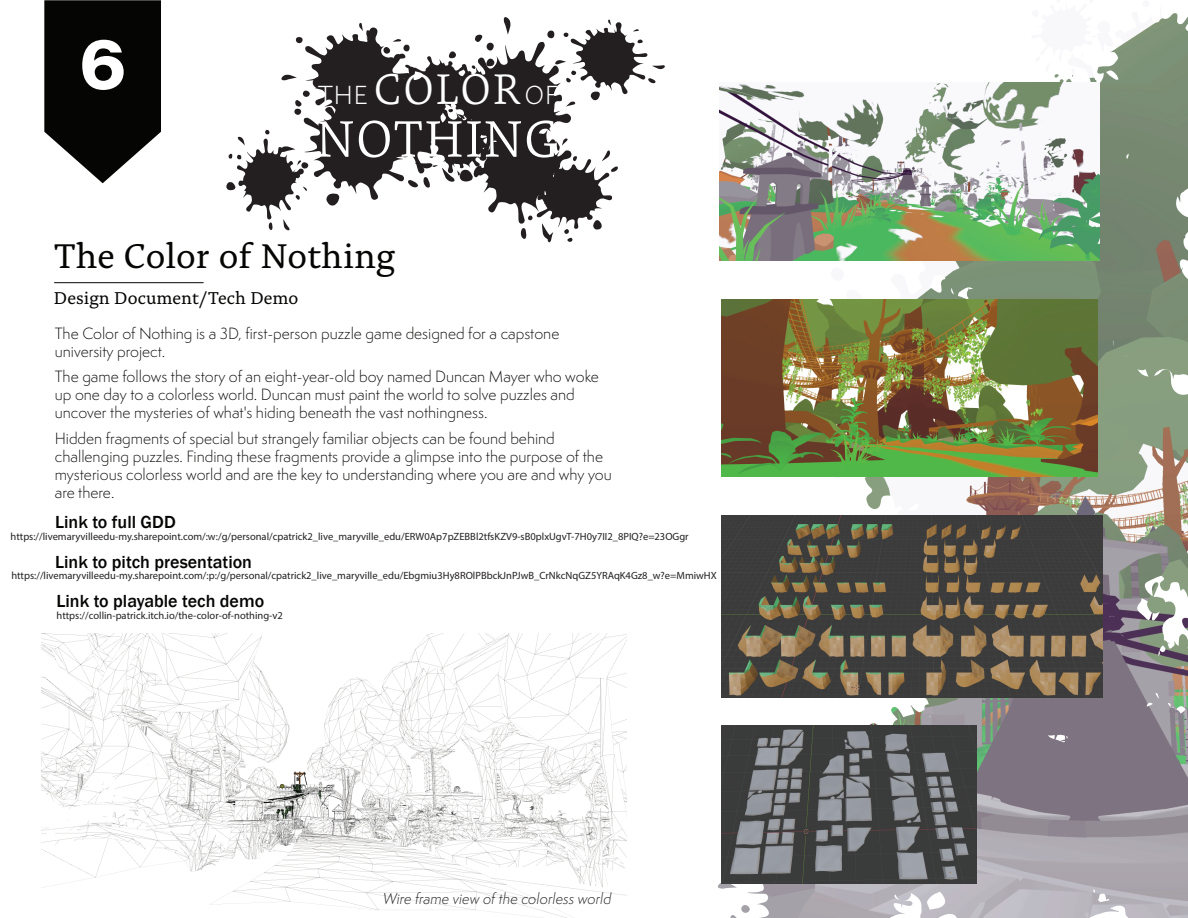
<style>
.page{position:relative;width:1188px;height:918px;background:#fff}
.page>*{position:absolute;margin:0;border:0;box-sizing:border-box;transform-origin:0 0}
.t1{font:700 72px "Acumin Pro Wide";color:#fff}
.t2{font:36px "Alda OTCEV";color:#050504}
.t3{font:500 18px/38.5px "Franklin Gothic";color:#050504}
.t4{font:18px "Alda OTCEV";color:#050504}
.t5{font:300 15px/18px "Semplicita Pro";color:#050504}
.t6{font:italic 300 14.4px "Semplicita Pro";color:#211e1e}
.t7{font:10.5px "Myriad Pro";color:#231f20}
</style>
<div class="page">
<img style="left:103px;top:13px;width:1085px;height:905px">
<svg style="left:226px;top:17px;width:439px;height:225px"></svg>
<svg style="left:44px;top:0;width:117px;height:183px;background:#282827"></svg>
<img style="left:41px;top:633px;width:590px;height:285px">
<img style="left:721px;top:726px;width:256px;height:157px">
<img style="left:721px;top:516px;width:382px;height:181px">
<img style="left:719px;top:82px;width:380px;height:179px">
<img style="left:721px;top:299px;width:376px;height:177px">
<hr style="left:54px;top:282px;width:149px;height:1px;background:#050504">
<h1 class="t1" style="left:79px;top:11px;width:49px">6</h1>
<h2 class="t2" style="left:53px;top:230px;width:344px">The Color of Nothing</h2>
<p class="t4" style="left:54px;top:285px;width:246px">Design Document/Tech Demo</p>
<p class="t5" style="left:55px;top:324px;width:506px">The Color of Nothing is a 3D, first-person puzzle game designed for a capstone university project.</p>
<p class="t5" style="left:55px;top:368px;width:546px">The game follows the story of an eight-year-old boy named Duncan Mayer who woke up one day to a colorless world. Duncan must paint the world to solve puzzles and uncover the mysteries of what's hiding beneath the vast nothingness.</p>
<p class="t5" style="left:55px;top:429px;width:559px">Hidden fragments of special but strangely familiar objects can be found behind challenging puzzles. Finding these fragments provide a glimpse into the purpose of the mysterious colorless world and are the key to understanding where you are and why you are there.</p>
<p class="t3" style="left:55px;top:503px;width:122px">Link to full GDD</p>
<p class="t3" style="left:55px;top:543px;width:211px">Link to pitch presentation<br>Link to playable tech demo</p>
<p class="t7" style="left:11px;top:530px;width:680px">https://livemaryvilleedu-my.sharepoint.com/:w:/g/personal/cpatrick2_live_maryville_edu/ERW0Ap7pZEBBl2tfsKZV9-sB0plxUgvT-7H0y7II2_8PIQ?e=23OGgr</p>
<p class="t7" style="left:11px;top:569px;width:707px">https://livemaryvilleedu-my.sharepoint.com/:p:/g/personal/cpatrick2_live_maryville_edu/Ebgmiu3Hy8ROlPBbckJnPJwB_CrNkcNqGZ5YRAqK4Gz8_w?e=MmiwHX</p>
<p class="t7" style="left:57px;top:609px;width:228px">https://collin-patrick.itch.io/the-color-of-nothing-v2</p>
<p class="t6" style="left:383px;top:889px;width:230px">Wire frame view of the colorless world</p>
</div>
